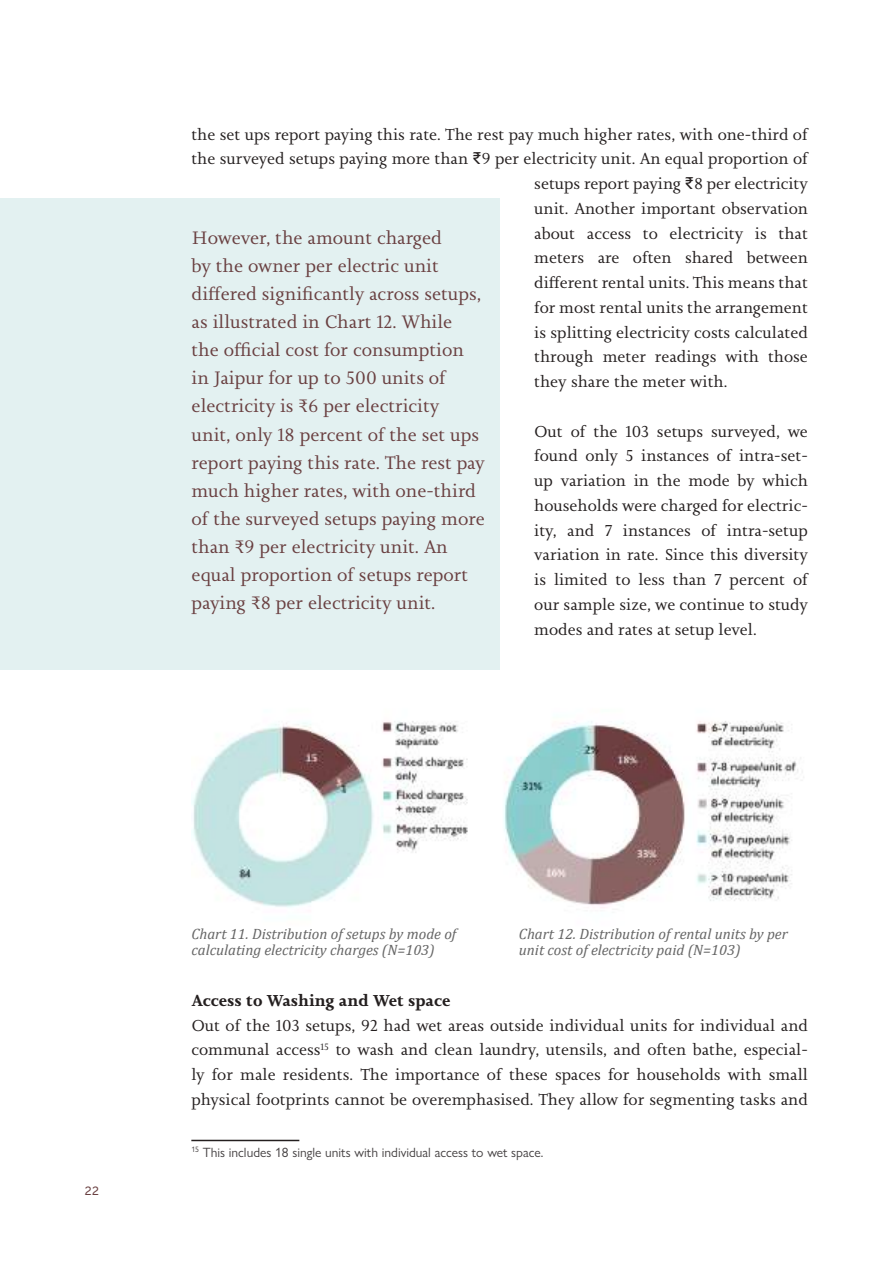
<style>
.page{position:relative;width:893px;height:1263px;background:#fff}
.page>*{position:absolute;margin:0;border:0;box-sizing:border-box;transform-origin:0 0}
.t1{font:18.75px/28.2px "Joanna Nova";color:#693f40}
.t2{font:16.5px/24.8px "Joanna Nova";color:#241f1f;text-align:justify}
.t3{font:700 16.5px "Joanna Nova";color:#241f1f}
.t4{font:italic 15px/16.5px "Cambria";color:#666}
.t5{font:13.5px "Gill Sans Nova";color:#444041}
.t6{font:12px "Overpass";color:#693f40}
.s1{font-family:"Arial"}
</style>
<div class="page">
<hr style="left:191px;top:1140px;width:108px;height:1px;background:#241f1f">
<div style="left:0;top:199px;width:500px;height:471px;background:#e3f1f1"></div>
<img style="left:191px;top:721px;width:612px;height:187px">
<p class="t2" style="left:191px;top:122px;width:618px">the set ups report paying this rate. The rest pay much higher rates, with one-third of</p>
<p class="t2" style="left:191px;top:146px;width:618px">the surveyed setups paying more than <span class="s1">₹</span>9 per electricity unit. An equal proportion of</p>
<p class="t2" style="left:534px;top:171px;width:275px">setups report paying <span class="s1">₹</span>8 per electricity</p>
<p class="t2" style="left:534px;top:196px;width:275px">unit. Another important observation</p>
<p class="t2" style="left:534px;top:221px;width:275px">about access to electricity is that</p>
<p class="t2" style="left:534px;top:245px;width:275px">meters are often shared between</p>
<p class="t2" style="left:534px;top:270px;width:275px">different rental units. This means that</p>
<p class="t2" style="left:534px;top:295px;width:275px">for most rental units the arrangement</p>
<p class="t2" style="left:534px;top:320px;width:275px">is splitting electricity costs calculated</p>
<p class="t2" style="left:534px;top:344px;width:275px">through meter readings with those</p>
<p class="t2" style="left:534px;top:369px;width:195px">they share the meter with.</p>
<p class="t2" style="left:534px;top:419px;width:275px">Out of the 103 setups surveyed, we found only 5 instances of intra-set&shy;up variation in the mode by which households were charged for electric&shy;ity, and 7 instances of intra-setup variation in rate. Since this diversity is limited to less than 7 percent of our sample size, we continue to study modes and rates at setup level.</p>
<p class="t1" style="left:192px;top:223px;width:295px">However, the amount charged<br>by the owner per electric unit differed significantly across setups, as illustrated in Chart 12. While<br>the official cost for consumption in Jaipur for up to 500 units of electricity is ₹6 per electricity<br>unit, only 18 percent of the set ups report paying this rate. The rest pay much higher rates, with one-third of the surveyed setups paying more than ₹9 per electricity unit. An equal proportion of setups report paying ₹8 per electricity unit.</p>
<p class="t6" style="left:84px;top:1181px;width:16px">22</p>
<p class="t4" style="left:191px;top:925px;width:266px">Chart 11. Distribution of setups by mode of calculating electricity charges (N=103)</p>
<p class="t4" style="left:519px;top:925px;width:270px">Chart 12. Distribution of rental units by per unit cost of electricity paid (N=103)</p>
<p class="t3" style="left:191px;top:989px;width:261px">Access to Washing and Wet space</p>
<p class="t2" style="left:191px;top:1013px;width:618px">Out of the 103 setups, 92 had wet areas outside individual units for individual and communal access<sup>15</sup> to wash and clean laundry, utensils, and often bathe, especial&shy;ly for male residents. The importance of these spaces for households with small physical footprints cannot be overemphasised. They allow for segmenting tasks and</p>
<p class="t5" style="left:191px;top:1144px;width:354px"><sup>15</sup> This includes 18 single units with individual access to wet space.</p>
</div>
